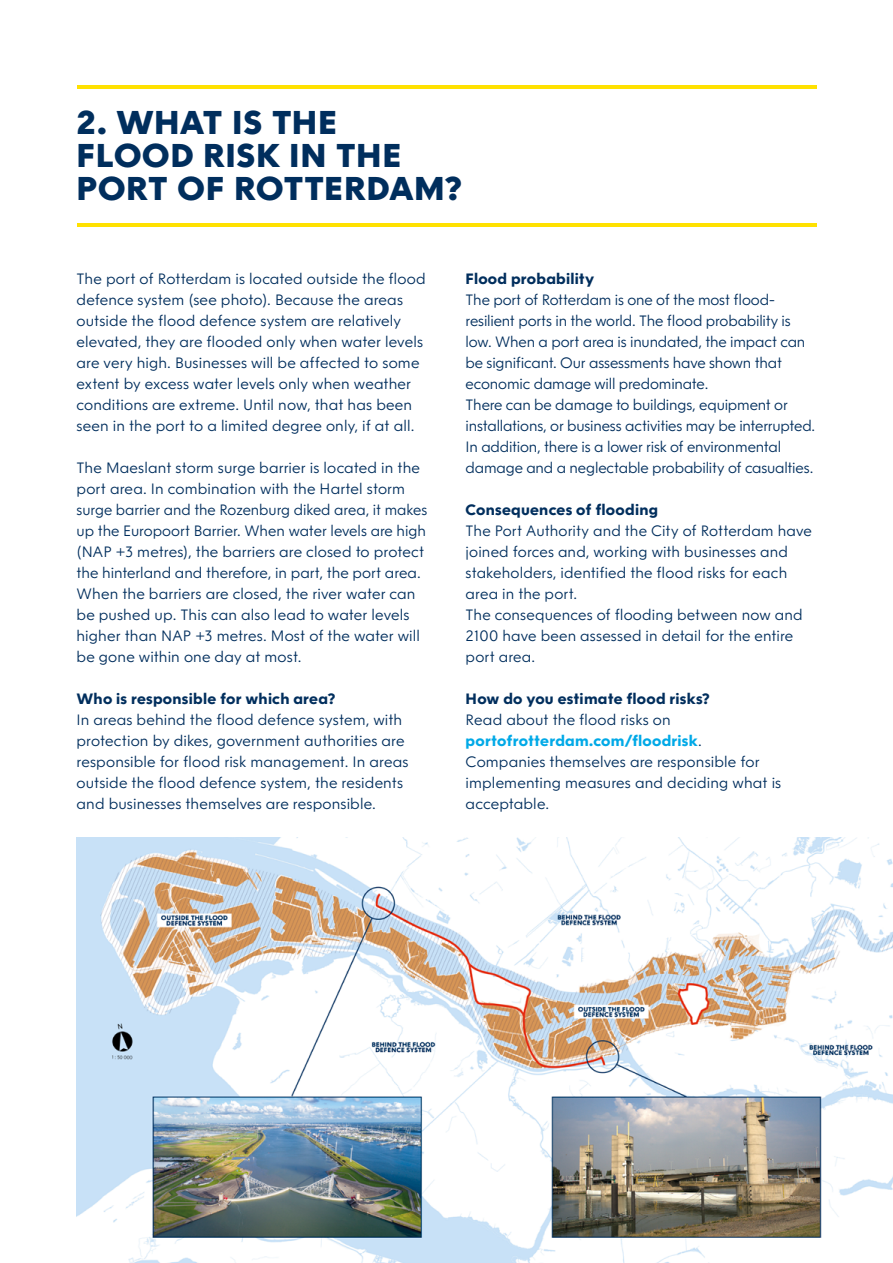
<style>
.page{position:relative;width:893px;height:1263px;background:#fff}
.page>*{position:absolute;margin:0;border:0;box-sizing:border-box;transform-origin:0 0}
.t1{font:800 33px/33px "NLRTM";letter-spacing:.015em;color:#002e5d}
.t2{font:300 15px/21px "NLRTM";color:#002e5d}
.t3{font:700 15px "NLRTM";letter-spacing:.015em;color:#002e5d}
.s1{font-weight:700;color:#00a9e7}
</style>
<div class="page">
<hr style="left:77px;top:85px;width:739px;height:3px;background:#ffe100">
<hr style="left:77px;top:223px;width:739px;height:3px;background:#ffe100">
<img style="left:77px;top:838px;width:816px;height:425px">
<h1 class="t1" style="left:77px;top:106px;width:387px">2. WHAT IS THE<br>FLOOD RISK IN THE<br>PORT OF ROTTERDAM?</h1>
<p class="t2" style="left:77px;top:268px;width:351px">The port of Rotterdam is located outside the flood defence system (see photo). Because the areas outside the flood defence system are relatively elevated, they are flooded only when water levels are very high. Businesses will be affected to some extent by excess water levels only when weather conditions are extreme. Until now, that has been seen in the port to a limited degree only, if at all.</p>
<p class="t2" style="left:77px;top:457px;width:352px">The Maeslant storm surge barrier is located in the port area. In combination with the Hartel storm surge barrier and the Rozenburg diked area, it makes up the Europoort Barrier. When water levels are high (NAP +3 metres), the barriers are closed to protect the hinterland and therefore, in part, the port area.<br>When the barriers are closed, the river water can be pushed up. This can also lead to water levels higher than NAP +3 metres. Most of the water will be gone within one day at most.</p>
<p class="t3" style="left:77px;top:689px;width:260px">Who is responsible for which area?</p>
<p class="t2" style="left:77px;top:709px;width:334px">In areas behind the flood defence system, with protection by dikes, government authorities are responsible for flood risk management. In areas outside the flood defence system, the residents and businesses themselves are responsible.</p>
<p class="t3" style="left:466px;top:269px;width:130px">Flood probability</p>
<p class="t2" style="left:466px;top:289px;width:351px">The port of Rotterdam is one of the most flood&shy;resilient ports in the world. The flood probability is low. When a port area is inundated, the impact can be significant. Our assessments have shown that economic damage will predominate.<br>There can be damage to buildings, equipment or installations, or business activities may be interrupted.<br>In addition, there is a lower risk of environmental damage and a neglectable probability of casualties.</p>
<p class="t3" style="left:466px;top:500px;width:194px">Consequences of flooding</p>
<p class="t2" style="left:466px;top:520px;width:348px">The Port Authority and the City of Rotterdam have joined forces and, working with businesses and stakeholders, identified the flood risks for each area in the port.<br>The consequences of flooding between now and 2100 have been assessed in detail for the entire port area.</p>
<p class="t3" style="left:466px;top:689px;width:246px">How do you estimate flood risks?</p>
<p class="t2" style="left:466px;top:709px;width:317px">Read about the flood risks on <span class="s1">portofrotterdam.com/floodrisk</span>.<br>Companies themselves are responsible for implementing measures and deciding what is acceptable.</p>
</div>
